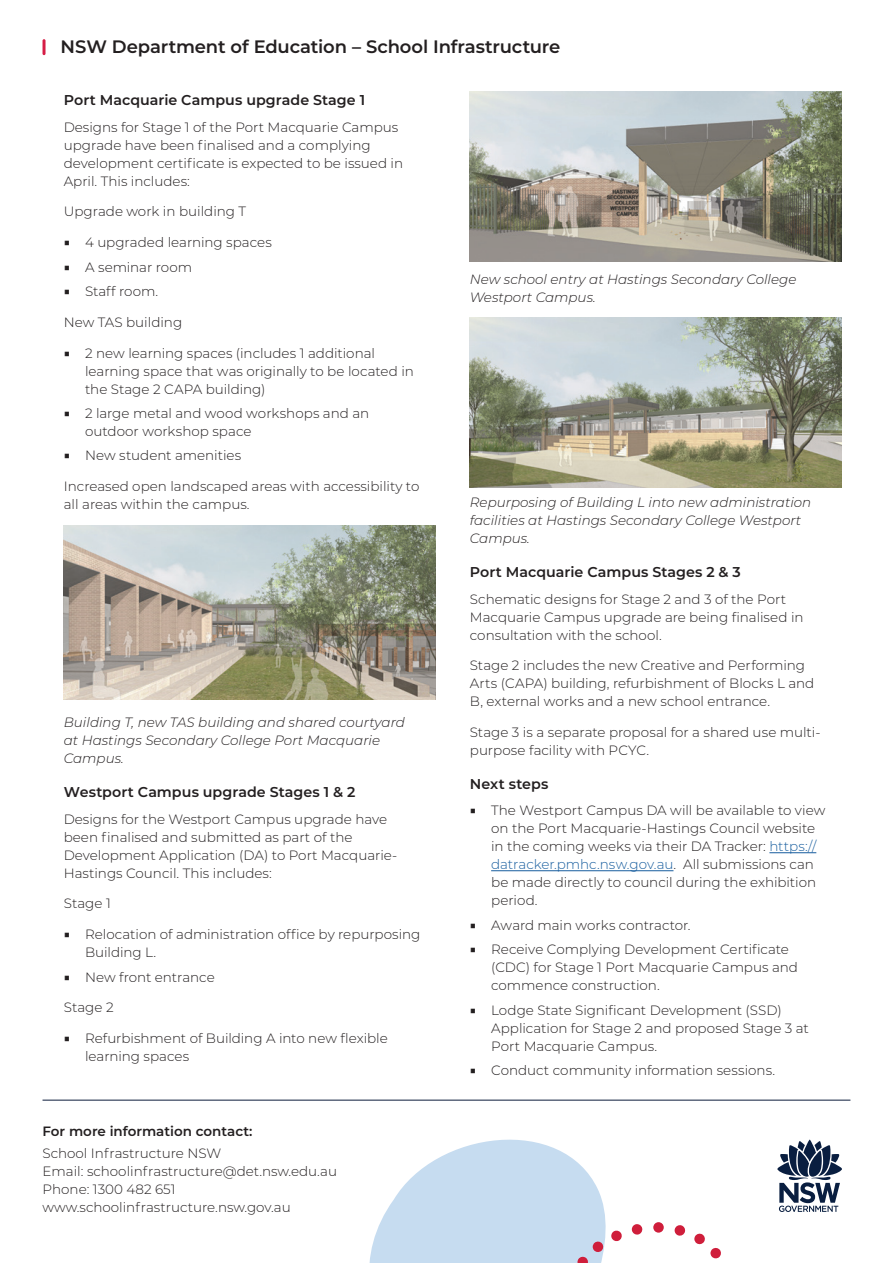
<style>
.page{position:relative;width:893px;height:1263px;background:#fff}
.page>*{position:absolute;margin:0;border:0;box-sizing:border-box;transform-origin:0 0}
.t1{font:600 18px "Montserrat";letter-spacing:-.005em;color:#231f20}
.t2{font:600 14.25px "Montserrat";color:#231f20}
.t3{font:300 13.5px/18px "Montserrat";color:#231f20}
.t4{font:italic 300 13.5px/18px "Montserrat";color:#231f20}
.t5{font:600 13.5px "Montserrat";color:#231f20}
.s1{font-size:11.55px}
.s2{color:#175d9e}
</style>
<div class="page">
<svg style="left:369px;top:1139px;width:237px;height:124px;fill:#c6dcf0"></svg>
<svg style="left:632px;top:1224px;width:11px;height:11px"></svg>
<svg style="left:675px;top:1225px;width:11px;height:11px"></svg>
<svg style="left:611px;top:1230px;width:11px;height:12px"></svg>
<svg style="left:577px;top:1241px;width:27px;height:22px"></svg>
<svg style="left:694px;top:1233px;width:27px;height:26px"></svg>
<div style="left:653px;top:1222px;width:11px;height:11px;background:#cf1e3b;border-radius:50%"></div>
<svg style="left:777px;top:1140px;width:65px;height:72px"></svg>
<hr style="left:43px;top:39px;width:3px;height:16px;background:#d61d46;border-radius:2px">
<hr style="left:43px;top:1100px;width:807px;height:1px;background:#0c1c3b">
<hr style="left:769px;top:852px;width:47px;height:1px;background:#175d9e">
<hr style="left:491px;top:870px;width:182px;height:1px;background:#175d9e">
<img style="left:470px;top:91px;width:372px;height:170px">
<img style="left:64px;top:526px;width:372px;height:174px">
<img style="left:470px;top:317px;width:372px;height:171px">
<h1 class="t1" style="left:61px;top:34px;width:501px">NSW Department of Education – School Infrastructure</h1>
<p class="t2" style="left:64px;top:90px;width:303px">Port Macquarie Campus upgrade Stage 1</p>
<p class="t3" style="left:64px;top:117px;width:341px">Designs for Stage 1 of the Port Macquarie Campus upgrade have been finalised and a complying development certificate is expected to be issued in April. This includes:</p>
<p class="t3" style="left:64px;top:202px;width:184px">Upgrade work in building T</p>
<p class="t3" style="left:64px;top:233px;width:210px"><span class="s1">■</span> 4 upgraded learning spaces</p>
<p class="t3" style="left:64px;top:257px;width:130px"><span class="s1">■</span> A seminar room</p>
<p class="t3" style="left:64px;top:282px;width:96px"><span class="s1">■</span> Staff room.</p>
<p class="t3" style="left:64px;top:313px;width:120px">New TAS building</p>
<p class="t3" style="left:85px;top:343px;width:330px;text-indent:-21px"><span class="s1">■</span> 2 new learning spaces (includes 1 additional learning space that was originally to be located in the Stage 2 CAPA building)</p>
<p class="t3" style="left:85px;top:404px;width:286px;text-indent:-21px"><span class="s1">■</span> 2 large metal and wood workshops and an outdoor workshop space</p>
<p class="t3" style="left:64px;top:446px;width:179px"><span class="s1">■</span> New student amenities</p>
<p class="t3" style="left:64px;top:477px;width:357px">Increased open landscaped areas with accessibility to all areas within the campus.</p>
<p class="t4" style="left:64px;top:713px;width:343px">Building T, new TAS building and shared courtyard at Hastings Secondary College Port Macquarie<br>Campus.</p>
<p class="t2" style="left:64px;top:782px;width:293px">Westport Campus upgrade Stages 1 &amp; 2</p>
<p class="t3" style="left:64px;top:809px;width:335px">Designs for the Westport Campus upgrade have been finalised and submitted as part of the Development Application (DA) to Port Macquarie-Hastings Council. This includes:</p>
<p class="t3" style="left:64px;top:894px;width:48px">Stage 1</p>
<p class="t3" style="left:85px;top:925px;width:337px;text-indent:-21px"><span class="s1">■</span> Relocation of administration office by repurposing<br>Building L.</p>
<p class="t3" style="left:64px;top:967px;width:152px"><span class="s1">■</span> New front entrance</p>
<p class="t3" style="left:64px;top:998px;width:51px">Stage 2</p>
<p class="t3" style="left:85px;top:1029px;width:304px;text-indent:-21px"><span class="s1">■</span> Refurbishment of Building A into new flexible learning spaces</p>
<p class="t5" style="left:43px;top:1121px;width:211px">For more information contact:</p>
<p class="t3" style="left:43px;top:1144px;width:296px">School Infrastructure NSW<br>Email: schoolinfrastructure@det.nsw.edu.au Phone: 1300 482 651 www.schoolinfrastructure.nsw.gov.au</p>
<p class="t4" style="left:470px;top:270px;width:328px">New school entry at Hastings Secondary College<br>Westport Campus.</p>
<p class="t4" style="left:470px;top:493px;width:343px">Repurposing of Building L into new administration facilities at Hastings Secondary College Westport<br>Campus.</p>
<p class="t2" style="left:470px;top:562px;width:273px">Port Macquarie Campus Stages 2 &amp; 3</p>
<p class="t3" style="left:470px;top:589px;width:335px">Schematic designs for Stage 2 and 3 of the Port<br>Macquarie Campus upgrade are being finalised in consultation with the school.</p>
<p class="t3" style="left:470px;top:656px;width:346px">Stage 2 includes the new Creative and Performing<br>Arts (CAPA) building, refurbishment of Blocks L and<br>B, external works and a new school entrance.</p>
<p class="t3" style="left:470px;top:723px;width:352px">Stage 3 is a separate proposal for a shared use multi&shy;purpose facility with PCYC.</p>
<p class="t2" style="left:470px;top:774px;width:80px">Next steps</p>
<p class="t3" style="left:491px;top:801px;width:336px;text-indent:-21px"><span class="s1">■</span> The Westport Campus DA will be available to view on the Port Macquarie-Hastings Council website in the coming weeks via their DA Tracker: <span class="s2">https:// datracker.pmhc.nsw.gov.au</span>. All submissions can be made directly to council during the exhibition period.</p>
<p class="t3" style="left:470px;top:915px;width:222px"><span class="s1">■</span> Award main works contractor.</p>
<p class="t3" style="left:491px;top:940px;width:308px;text-indent:-21px"><span class="s1">■</span> Receive Complying Development Certificate (CDC) for Stage 1 Port Macquarie Campus and commence construction.</p>
<p class="t3" style="left:491px;top:1000px;width:319px;text-indent:-21px"><span class="s1">■</span> Lodge State Significant Development (SSD)<br>Application for Stage 2 and proposed Stage 3 at<br>Port Macquarie Campus.</p>
<p class="t3" style="left:470px;top:1061px;width:307px"><span class="s1">■</span> Conduct community information sessions.</p>
</div>
